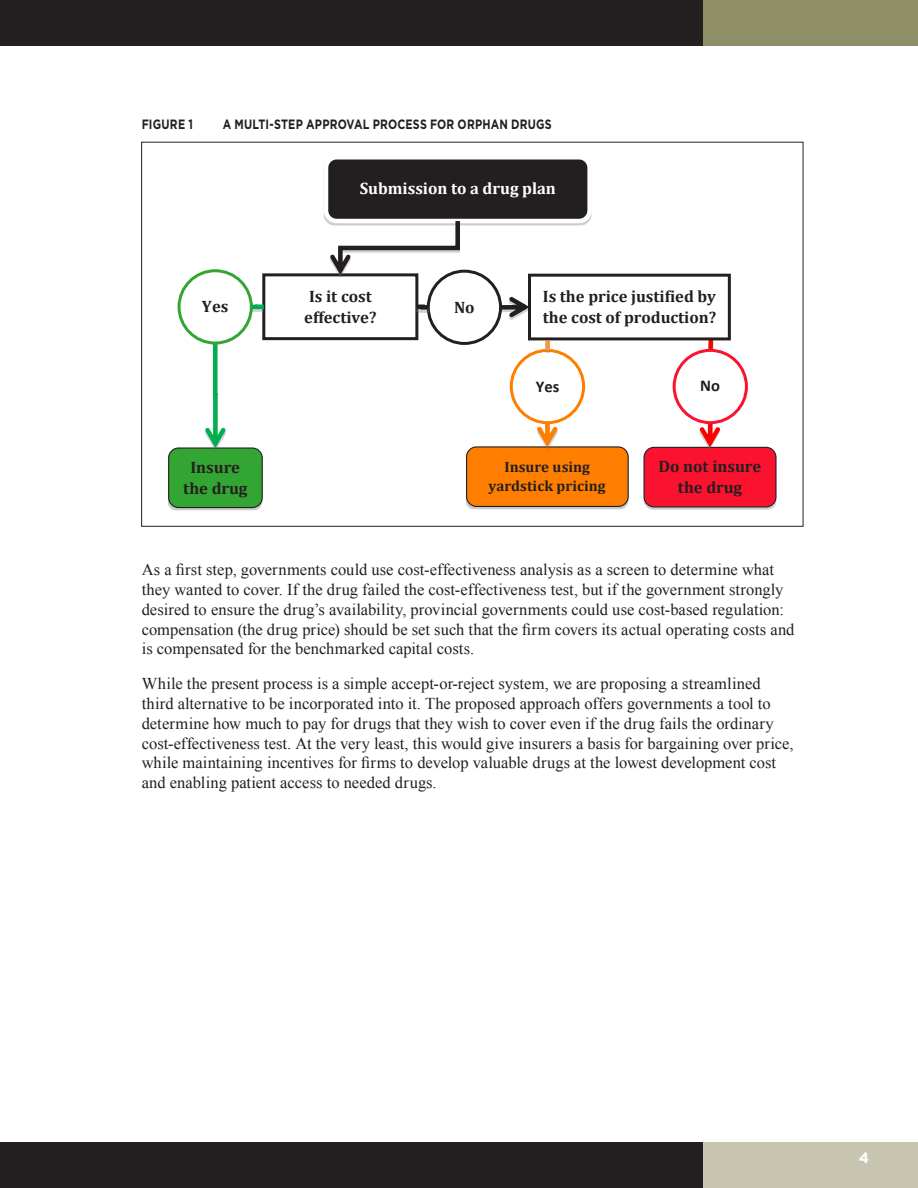
<style>
.page{position:relative;width:918px;height:1188px;background:#fff}
.page>*{position:absolute;margin:0;border:0;box-sizing:border-box;transform-origin:0 0}
.Body{font:16.5px/19.8px "Times New Roman";color:#231f20}
.t1{font:700 16.5px/20.9px "Cambria";color:#231f20}
.t2{font:700 16.5px "Cambria";color:#fff}
.t3{font:700 16.5px "Calibri";color:#231f20}
.t4{font:700 15px/18.9px "Cambria";color:#231f20;text-align:center}
.t5{font:700 15px "Gotham";color:#fff}
.Table_Heading{font:700 13.5px "Gotham";letter-spacing:.015em;color:#231f20;scale:.8 1}
</style>
<div class="page">
<div style="left:703px;top:0;width:215px;height:45px;background:#8e8f66"></div>
<div style="left:0;top:0;width:703px;height:45px;background:#231f20"></div>
<div style="left:703px;top:1143px;width:215px;height:45px;background:#c7c5af"></div>
<div style="left:0;top:1143px;width:703px;height:45px;background:#231f20"></div>
<div style="left:708px;top:339px;width:5px;height:11px;background:#f00"></div>
<img style="left:324px;top:216px;width:268px;height:10px">
<div style="left:324px;top:155px;width:268px;height:68px;background:#231f20;border:4px solid #fff;border-radius:11px"></div>
<div style="left:262px;top:273px;width:156px;height:67px;border:3px solid #231f20"></div>
<img style="left:265px;top:282px;width:150px;height:50px">
<img style="left:168px;top:501px;width:95px;height:9px">
<div style="left:168px;top:447px;width:95px;height:61px;background:#33a532;border:1px solid #231f20;border-radius:10px"></div>
<img style="left:466px;top:500px;width:163px;height:9px">
<div style="left:466px;top:446px;width:163px;height:61px;background:#ff7e00;border:1px solid #231f20;border-radius:10px"></div>
<img style="left:643px;top:449px;width:133px;height:61px">
<div style="left:644px;top:447px;width:133px;height:60px;background:#fb122f;border:1px solid #231f20;border-radius:10px"></div>
<img style="left:195px;top:447px;width:40px;height:4px">
<svg style="left:205px;top:345px;width:21px;height:103px"></svg>
<img style="left:500px;top:295px;width:17px;height:25px">
<svg style="left:501px;top:297px;width:27px;height:20px"></svg>
<img style="left:527px;top:446px;width:40px;height:4px">
<svg style="left:537px;top:423px;width:21px;height:24px"></svg>
<img style="left:690px;top:429px;width:40px;height:21px">
<svg style="left:700px;top:423px;width:20px;height:24px"></svg>
<div style="left:178px;top:269px;width:75px;height:76px;border:3px solid #33a532;border-radius:50%"></div>
<div style="left:427px;top:270px;width:75px;height:75px;border:3px solid #231f20;border-radius:50%"></div>
<div style="left:673px;top:349px;width:75px;height:75px;border:3px solid #fb122f;border-radius:50%"></div>
<div style="left:510px;top:349px;width:75px;height:75px;border:3px solid #ff7e00;border-radius:50%"></div>
<div style="left:528px;top:274px;width:203px;height:66px;border:3px solid #231f20"></div>
<img style="left:531px;top:282px;width:197px;height:50px">
<svg style="left:249px;top:302px;width:19px;height:10px"></svg>
<svg style="left:412px;top:302px;width:19px;height:10px"></svg>
<svg style="left:545px;top:350px;width:5px;height:3px"></svg>
<div style="left:545px;top:341px;width:5px;height:9px;background:#f79646"></div>
<img style="left:320px;top:224px;width:134px;height:74px">
<svg style="left:330px;top:221px;width:130px;height:54px"></svg>
<p class="Table_Heading" style="left:142px;top:115px;width:66px">FIGURE 1</p>
<p class="Table_Heading" style="left:223px;top:115px;width:413px">A MULTI-STEP APPROVAL PROCESS FOR ORPHAN DRUGS</p>
<p class="t2" style="left:360px;top:177px;width:198px">Submission to a drug plan</p>
<p class="t1" style="left:304px;top:285px;width:74px">Is it cost effective?</p>
<p class="t1" style="left:202px;top:295px;width:28px">Yes</p>
<p class="t1" style="left:454px;top:296px;width:22px">No</p>
<p class="t1" style="left:543px;top:285px;width:175px">Is the price justified by the cost of production?</p>
<p class="t3" style="left:536px;top:376px;width:25px">Yes</p>
<p class="t3" style="left:700px;top:375px;width:21px">No</p>
<p class="t1" style="left:183px;top:456px;width:66px;text-align:center">Insure the drug</p>
<p class="t4" style="left:489px;top:457px;width:119px">Insure using yardstick pricing</p>
<p class="t1" style="left:659px;top:455px;width:104px;text-align:center">Do not insure the drug</p>
<p class="Body" style="left:142px;top:559px;width:654px">As a first step, governments could use cost-effectiveness analysis as a screen to determine what they wanted to cover. If the drug failed the cost-effectiveness test, but if the government strongly desired to ensure the drug’s availability, provincial governments could use cost-based regulation: compensation (the drug price) should be set such that the firm covers its actual operating costs and is compensated for the benchmarked capital costs.</p>
<p class="Body" style="left:142px;top:674px;width:653px">While the present process is a simple accept-or-reject system, we are proposing a streamlined third alternative to be incorporated into it. The proposed approach offers governments a tool to determine how much to pay for drugs that they wish to cover even if the drug fails the ordinary cost-effectiveness test. At the very least, this would give insurers a basis for bargaining over price, while maintaining incentives for firms to develop valuable drugs at the lowest development cost and enabling patient access to needed drugs.</p>
<p class="t5" style="left:859px;top:1148px;width:12px">4</p>
</div>
